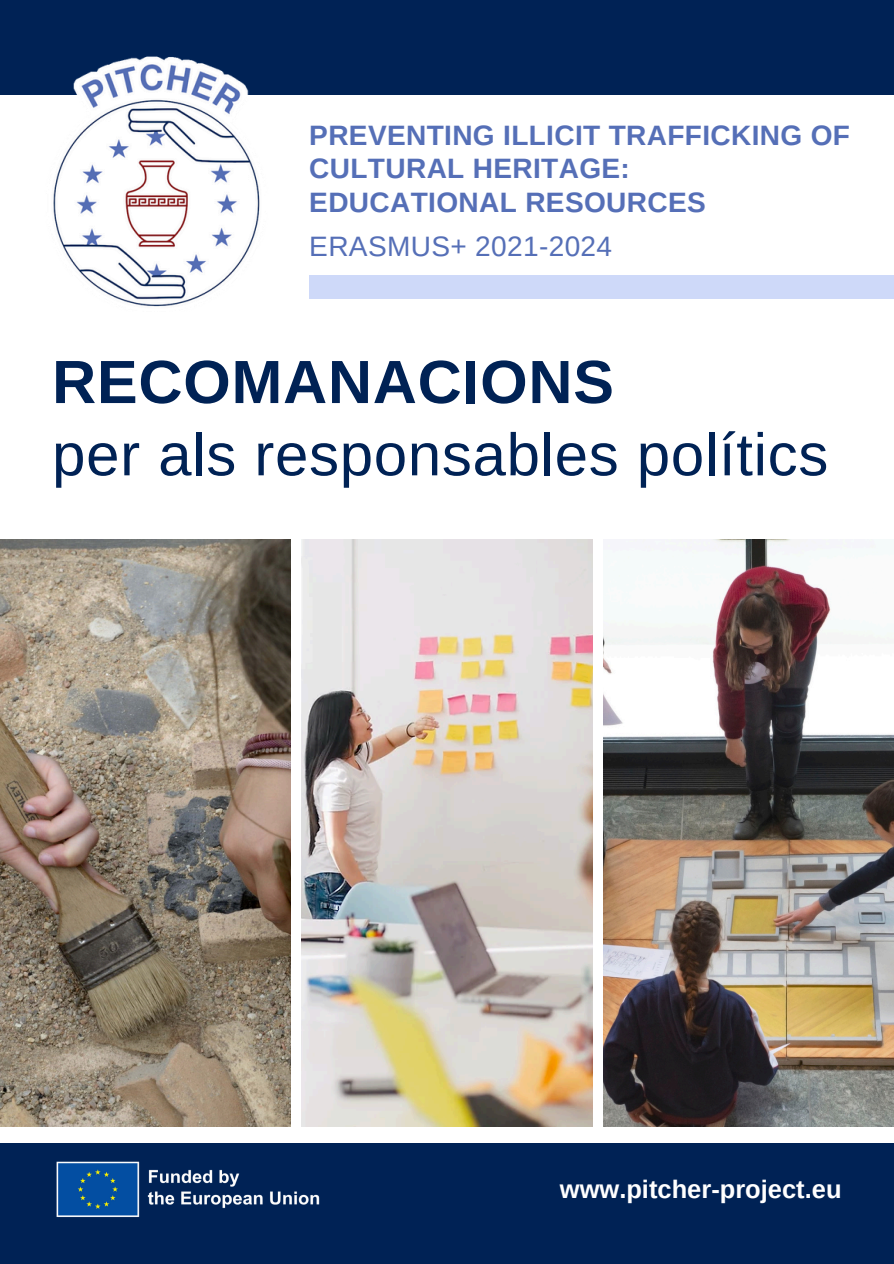
<style>
.page{position:relative;width:894px;height:1264px;background:#fff}
.page>*{position:absolute;margin:0;border:0;box-sizing:border-box;transform-origin:0 0}
.t1{font:700 61.05px "Arimo";letter-spacing:.01em;color:#025}
.t2{font:59.85px "Arimo";letter-spacing:.01em;color:#025}
.t3{font:700 28.05px/33.6px "Arimo";letter-spacing:.015em;color:#556fb7}
.t4{font:28.05px "Arimo";letter-spacing:.01em;color:#556fb7}
.t5{font:700 25.5px "Arimo";color:#fff}
</style>
<div class="page">
<img style="left:0;top:539px;width:290px;height:587px">
<img style="left:302px;top:539px;width:290px;height:587px">
<img style="left:603px;top:539px;width:290px;height:587px">
<div style="left:0;top:0;width:893px;height:95px;background:#025"></div>
<img style="left:53px;top:56px;width:207px;height:251px">
<div style="left:309px;top:276px;width:584px;height:23px;background:#ced9f9"></div>
<div style="left:0;top:1143px;width:893px;height:120px;background:#025"></div>
<img style="left:56px;top:1161px;width:264px;height:57px">
<h4 class="t3" style="left:309px;top:118px;width:542px">PREVENTING ILLICIT TRAFFICKING OF<br>CULTURAL HERITAGE:<br>EDUCATIONAL RESOURCES</h4>
<p class="t4" style="left:309px;top:231px;width:304px">ERASMUS+ 2021-2024</p>
<h2 class="t1" style="left:52px;top:348px;width:563px">RECOMANACIONS</h2>
<h1 class="t2" style="left:52px;top:421px;width:777px">per als responsables polítics</h1>
<p class="t5" style="left:559px;top:1174px;width:283px">www.pitcher-project.eu</p>
</div>
